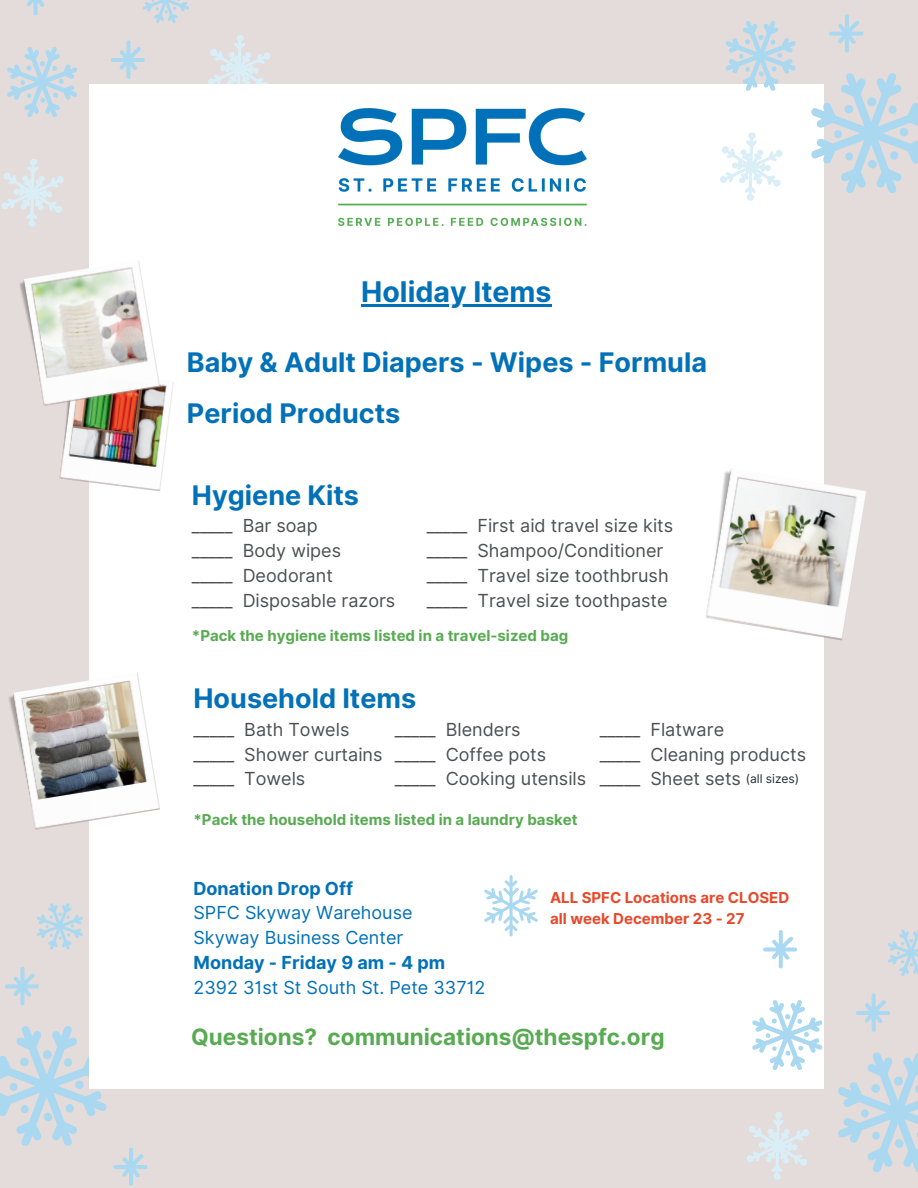
<style>
.page{position:relative;width:918px;height:1188px;background:#e3dcda}
.page>*{position:absolute;margin:0;border:0;box-sizing:border-box;transform-origin:0 0}
.t1{font:700 28.5px "Inter";color:#0271b7}
.t2{font:700 27px/51.9px "Inter";color:#0271b7}
.t3{font:700 22.5px "Inter";color:#58ab52}
.t4{font:18px/24.8px "Inter";color:#4d4f51}
.t5{font:18px/24.8px "Inter";color:#0271b7}
.t6{font:700 18px "Inter";color:#0271b7}
.t7{font:700 15px "Inter";color:#58ab52}
.t8{font:700 15px/20.2px "Inter";color:#e7492a}
.s1{font-size:12px;color:#26292b}
</style>
<div class="page">
<svg style="left:36px;top:903px;width:47px;height:47px"></svg>
<svg style="left:0;top:967px;width:164px;height:219px"></svg>
<svg style="left:1px;top:159px;width:63px;height:68px"></svg>
<svg style="left:27px;top:0;width:18px;height:15px"></svg>
<svg style="left:7px;top:47px;width:70px;height:70px"></svg>
<svg style="left:142px;top:0;width:47px;height:23px"></svg>
<svg style="left:111px;top:35px;width:159px;height:49px"></svg>
<div style="left:89px;top:84px;width:735px;height:1004px;background:#fff"></div>
<img style="left:339px;top:109px;width:247px;height:117px">
<img style="left:59px;top:382px;width:115px;height:109px">
<img style="left:19px;top:261px;width:141px;height:146px">
<svg style="left:720px;top:132px;width:62px;height:69px"></svg>
<svg style="left:829px;top:14px;width:34px;height:39px"></svg>
<svg style="left:725px;top:21px;width:71px;height:70px"></svg>
<svg style="left:811px;top:73px;width:107px;height:120px"></svg>
<svg style="left:746px;top:1112px;width:63px;height:68px"></svg>
<svg style="left:856px;top:993px;width:34px;height:39px"></svg>
<svg style="left:763px;top:930px;width:34px;height:38px"></svg>
<svg style="left:752px;top:1000px;width:71px;height:70px"></svg>
<svg style="left:888px;top:929px;width:30px;height:47px"></svg>
<svg style="left:838px;top:1052px;width:80px;height:121px"></svg>
<img style="left:706px;top:469px;width:161px;height:172px">
<svg style="left:484px;top:875px;width:54px;height:62px"></svg>
<hr style="left:361px;top:305px;width:190px;height:2px;background:#0271b7">
<img style="left:9px;top:673px;width:151px;height:157px">
<h1 class="t1" style="left:361px;top:271px;width:192px">Holiday Items</h1>
<h2 class="t2" style="left:187px;top:336px;width:522px">Baby &amp; Adult Diapers - Wipes - Formula<br>Period Products</h2>
<h2 class="t2" style="left:192px;top:469px;width:169px">Hygiene Kits</h2>
<p class="t4" style="left:192px;top:514px;width:205px">_____ Bar soap<br>_____ Body wipes<br>_____ Deodorant<br>_____ Disposable razors</p>
<p class="t4" style="left:427px;top:514px;width:248px">_____ First aid travel size kits _____ Shampoo/Conditioner _____ Travel size toothbrush _____ Travel size toothpaste</p>
<p class="t7" style="left:192px;top:624px;width:378px">*Pack the hygiene items listed in a travel-sized bag</p>
<h2 class="t2" style="left:194px;top:673px;width:224px">Household Items</h2>
<p class="t4" style="left:194px;top:717px;width:191px">_____ Bath Towels _____ Shower curtains _____ Towels</p>
<p class="t4" style="left:395px;top:717px;width:193px">_____ Blenders<br>_____ Coffee pots _____ Cooking utensils</p>
<p class="t7" style="left:194px;top:808px;width:386px">*Pack the household items listed in a laundry basket</p>
<p class="t4" style="left:600px;top:717px;width:208px">_____ Flatware<br>_____ Cleaning products _____ Sheet sets <span class="s1">(all sizes)</span></p>
<p class="t6" style="left:194px;top:875px;width:161px">Donation Drop Off</p>
<p class="t5" style="left:194px;top:901px;width:221px">SPFC Skyway Warehouse<br>Skyway Business Center</p>
<p class="t6" style="left:194px;top:949px;width:253px">Monday - Friday 9 am - 4 pm</p>
<p class="t5" style="left:194px;top:975px;width:294px">2392 31st St South St. Pete 33712</p>
<p class="t8" style="left:550px;top:888px;width:241px">ALL SPFC Locations are CLOSED all week December 23 - 27</p>
<p class="t3" style="left:191px;top:1021px;width:475px">Questions? communications@thespfc.org</p>
</div>
